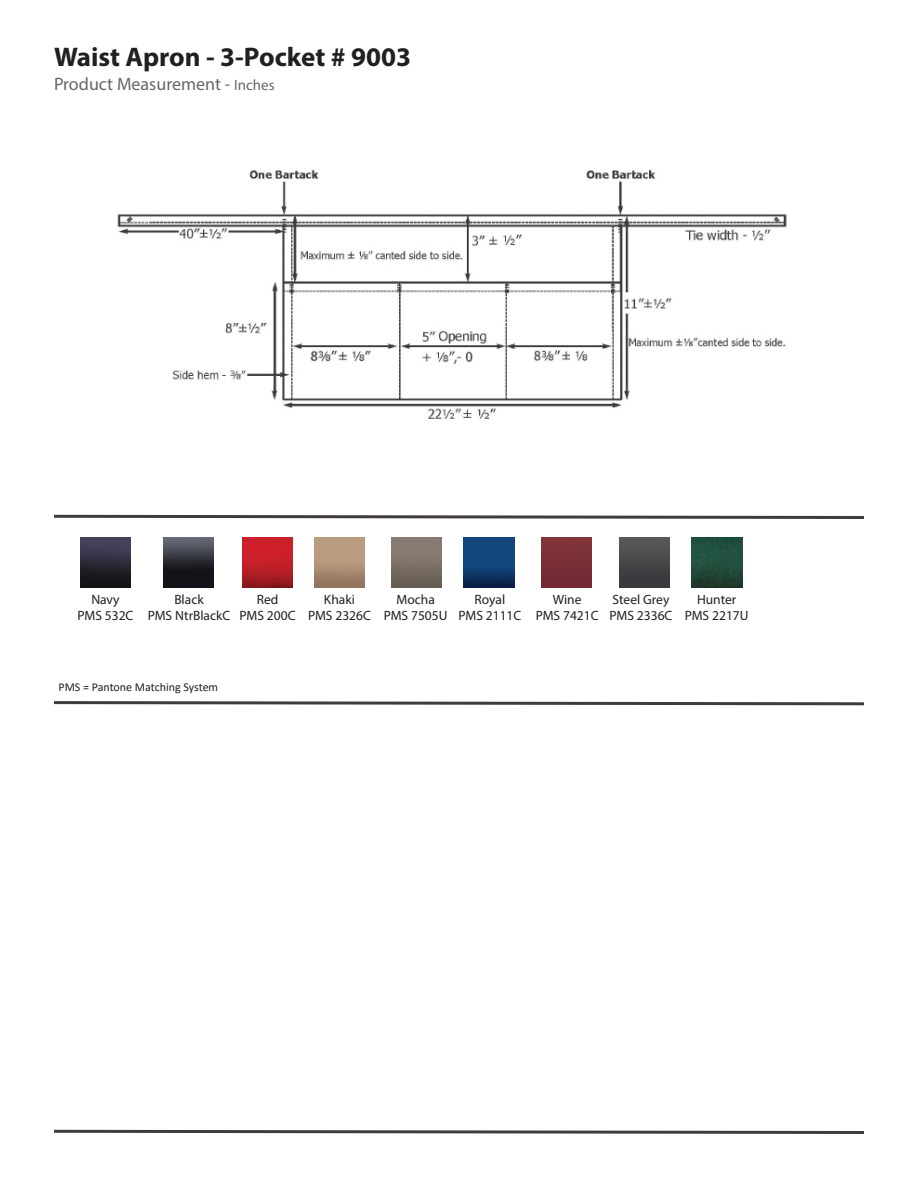
<style>
.page{position:relative;width:918px;height:1188px;background:#fff}
.page>*{position:absolute;margin:0;border:0;box-sizing:border-box;transform-origin:0 0}
.t1{font:700 27px "Myriad Pro";color:#231f20}
.t2{font:18px "Myriad Pro";color:#67676a}
.t3{font:13.5px "Myriad Pro";color:#231f20}
.t4{font:12px "Calibri";color:#231f20}
.s1{font-size:15px}
</style>
<div class="page">
<svg style="left:54px;top:514px;width:810px;height:5px"></svg>
<svg style="left:54px;top:1129px;width:810px;height:5px"></svg>
<img style="left:80px;top:537px;width:51px;height:51px">
<img style="left:164px;top:537px;width:50px;height:51px">
<svg style="left:54px;top:701px;width:810px;height:5px"></svg>
<img style="left:314px;top:537px;width:51px;height:51px">
<img style="left:242px;top:537px;width:51px;height:51px">
<img style="left:392px;top:537px;width:50px;height:51px">
<img style="left:117px;top:169px;width:670px;height:250px">
<img style="left:464px;top:537px;width:50px;height:51px">
<div style="left:541px;top:537px;width:50px;height:51px;background:#792f36"></div>
<img style="left:619px;top:537px;width:51px;height:51px">
<img style="left:692px;top:537px;width:50px;height:51px">
<p class="t1" style="left:54px;top:40px;width:358px">Waist Apron - 3-Pocket # 9003</p>
<p class="t2" style="left:54px;top:73px;width:222px">Product Measurement - <span class="s1">Inches</span></p>
<p class="t3" style="left:91px;top:591px;width:30px">Navy</p>
<p class="t3" style="left:77px;top:607px;width:57px">PMS 532C</p>
<p class="t3" style="left:174px;top:591px;width:31px">Black</p>
<p class="t3" style="left:148px;top:607px;width:84px">PMS NtrBlackC</p>
<p class="t3" style="left:257px;top:591px;width:23px">Red</p>
<p class="t3" style="left:240px;top:607px;width:57px">PMS 200C</p>
<p class="t3" style="left:324px;top:591px;width:33px">Khaki</p>
<p class="t3" style="left:308px;top:607px;width:64px">PMS 2326C</p>
<p class="t3" style="left:396px;top:591px;width:40px">Mocha</p>
<p class="t3" style="left:384px;top:607px;width:65px">PMS 7505U</p>
<p class="t3" style="left:475px;top:591px;width:32px">Royal</p>
<p class="t3" style="left:458px;top:607px;width:64px">PMS 2111C</p>
<p class="t3" style="left:553px;top:591px;width:30px">Wine</p>
<p class="t3" style="left:536px;top:607px;width:64px">PMS 7421C</p>
<p class="t3" style="left:613px;top:591px;width:58px">Steel Grey</p>
<p class="t3" style="left:610px;top:607px;width:64px">PMS 2336C</p>
<p class="t3" style="left:697px;top:591px;width:41px">Hunter</p>
<p class="t3" style="left:685px;top:607px;width:65px">PMS 2217U</p>
<p class="t4" style="left:58px;top:678px;width:161px">PMS = Pantone Matching System</p>
</div>
